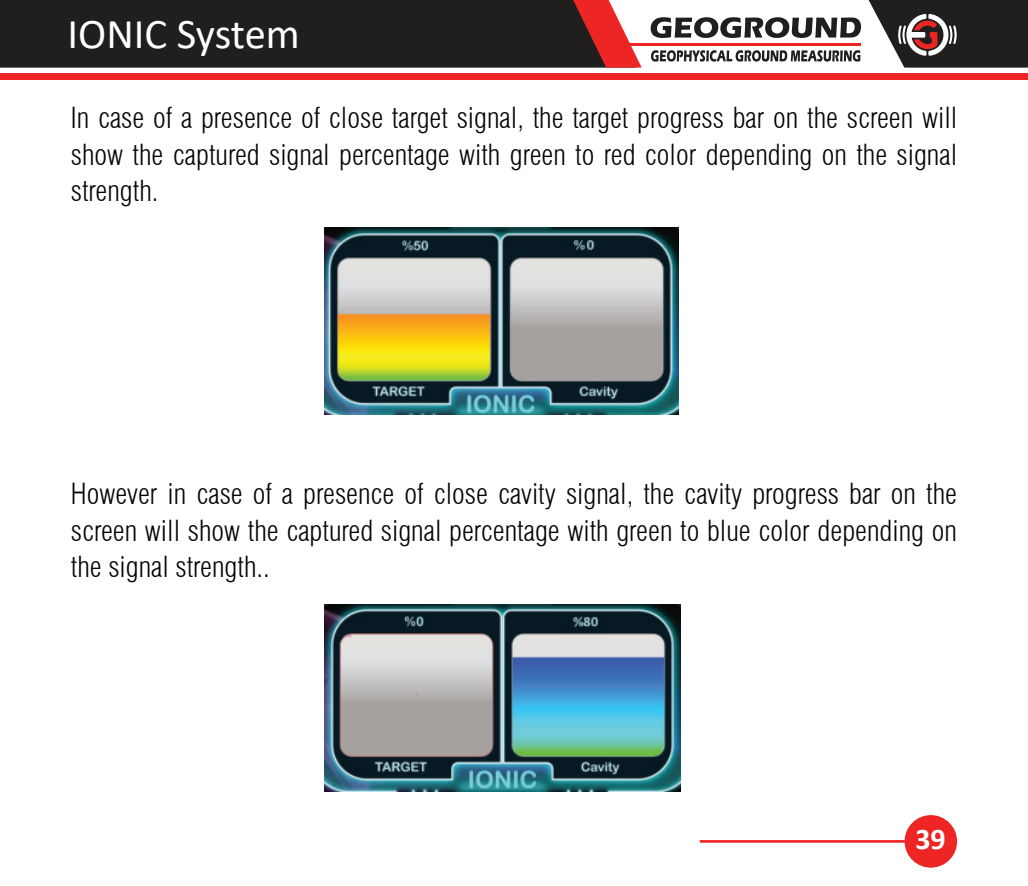
<style>
.page{position:relative;width:1028px;height:886px;background:#fff}
.page>*{position:absolute;margin:0;border:0;box-sizing:border-box;transform-origin:0 0}
.t1{font:42.5px "Calibri";color:#fff}
.t2{font:700 30px "Calibri";color:#fff}
.t3{font:300 condensed 28.25px/36.5px "Swiss 721 BT";color:#050504;text-align:justify}
</style>
<div class="page">
<img style="left:325px;top:227px;width:353px;height:188px">
<img style="left:325px;top:604px;width:355px;height:187px">
<div style="left:904px;top:815px;width:53px;height:53px;background:#ed2625;border-radius:26px"></div>
<div style="left:0;top:73px;width:1028px;height:7px;background:#ed2625"></div>
<div style="left:0;top:0;width:573px;height:68px;background:#211e1e"></div>
<svg style="left:573px;top:0;width:68px;height:68px"></svg>
<svg style="left:868px;top:0;width:160px;height:68px"></svg>
<svg style="left:650px;top:17px;width:211px;height:21px"></svg>
<svg style="left:651px;top:50px;width:209px;height:12px"></svg>
<hr style="left:623px;top:43px;width:237px;height:2px;background:#ed2625">
<h1 class="t1" style="left:68px;top:19px;width:234px">IONIC System</h1>
<p class="t3" style="left:71px;top:102px;width:888px">In case of a presence of close target signal, the target progress bar on the screen will show the captured signal percentage with green to red color depending on the signal strength.</p>
<p class="t3" style="left:71px;top:478px;width:887px">However in case of a presence of close cavity signal, the cavity progress bar on the screen will show the captured signal percentage with green to blue color depending on the signal strength..</p>
<p class="t2" style="left:915px;top:828px;width:32px">39</p>
</div>
